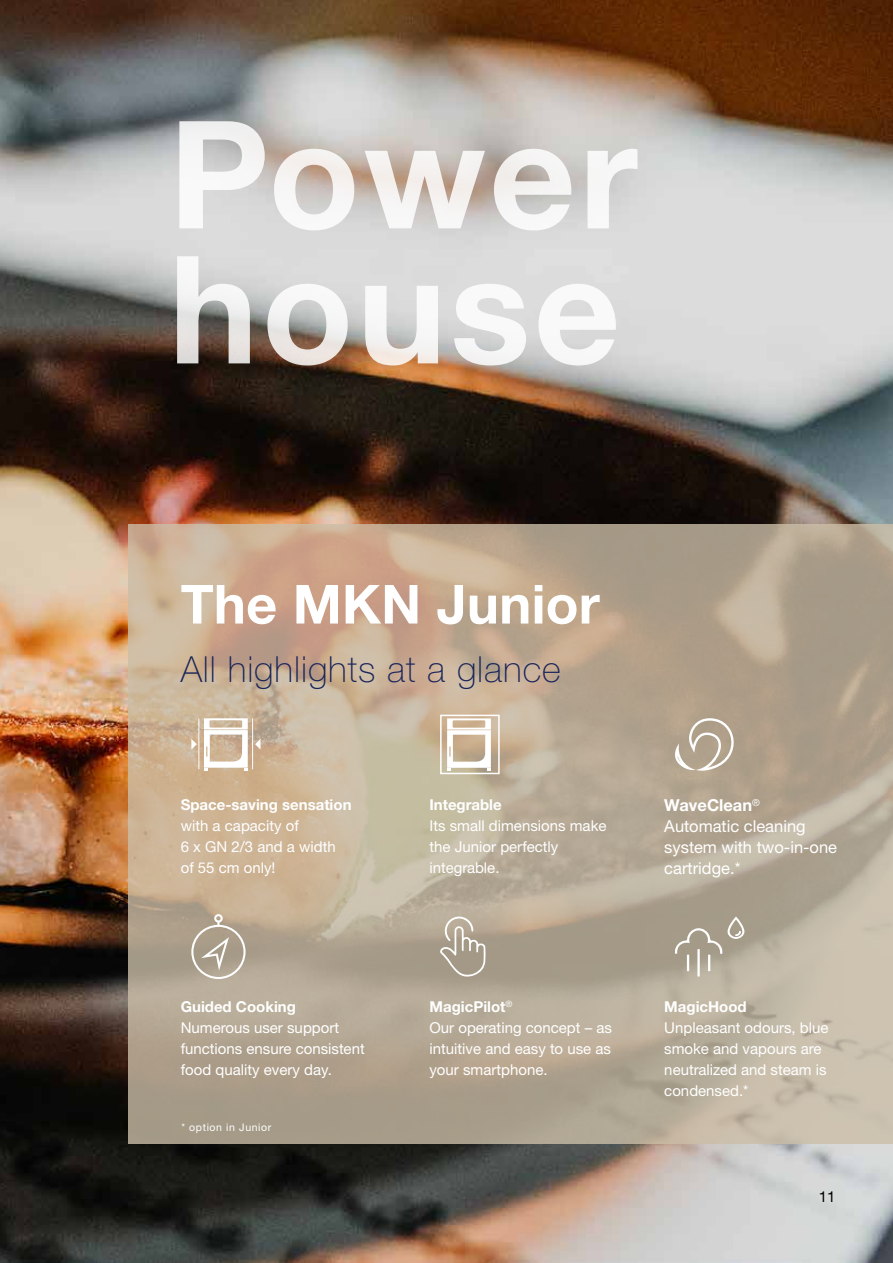
<style>
.page{position:relative;width:893px;height:1263px;background:#fff}
.page>*{position:absolute;margin:0;border:0;box-sizing:border-box;transform-origin:0 0}
.t1{font:700 150px/135px "Helvetica Neue LTW1 G";letter-spacing:.025em;color:#fff}
.t2{font:700 54px "Helvetica Neue LTW1 G";letter-spacing:.005em;color:#fff}
.t3{font:100 36px "Helvetica Neue LTW1 G";letter-spacing:.025em;color:#19255a}
.t4{font:16.5px/21px "Helvetica Neue LTW1 G";color:#fff}
.t5{font:15px/21px "Helvetica Neue LTW1 G";color:#fff}
.t6{font:700 15px "Helvetica Neue LTW1 G";color:#fff}
.t7{font:15px "Helvetica Neue LTW1 G";color:#000}
.t8{font:10.5px "Helvetica Neue LTW1 G";letter-spacing:.06em;color:#fff}
.s1{font-weight:700}
</style>
<div class="page">
<img style="left:0;top:0;width:893px;height:1263px">
<svg style="left:128px;top:525px;width:765px;height:619px;background:#baaa94"></svg>
<svg style="left:440px;top:916px;width:46px;height:62px;background:#b7ad9d"></svg>
<svg style="left:447px;top:718px;width:44px;height:53px"></svg>
<div style="left:440px;top:715px;width:60px;height:59px;border:2px solid #fff"></div>
<hr style="left:198px;top:718px;width:1px;height:51px;background:#fff">
<hr style="left:252px;top:718px;width:1px;height:51px;background:#fff">
<svg style="left:255px;top:739px;width:5px;height:11px"></svg>
<svg style="left:191px;top:739px;width:6px;height:11px"></svg>
<svg style="left:204px;top:718px;width:44px;height:52px"></svg>
<svg style="left:191px;top:914px;width:55px;height:65px;background:#b9ad9c"></svg>
<svg style="left:668px;top:718px;width:74px;height:53px;background:#bcae9c"></svg>
<svg style="left:675px;top:916px;width:69px;height:55px;background:#b0a797"></svg>
<hr style="left:697px;top:949px;width:3px;height:27px;background:#fff">
<h1 class="t1" style="left:169px;top:106px;width:470px">Power house</h1>
<h2 class="t2" style="left:181px;top:571px;width:421px">The MKN Junior</h2>
<h3 class="t3" style="left:181px;top:648px;width:382px">All highlights at a glance</h3>
<p class="t6" style="left:181px;top:795px;width:172px">Space-saving sensation</p>
<p class="t5" style="left:181px;top:815px;width:157px">with a capacity of<br>6 x GN 2/3 and a width of 55 cm only!</p>
<p class="t6" style="left:181px;top:998px;width:117px">Guided Cooking</p>
<p class="t5" style="left:181px;top:1017px;width:186px">Numerous user support functions ensure consistent food quality every day.</p>
<p class="t8" style="left:181px;top:1121px;width:92px">* option in Junior</p>
<p class="t6" style="left:429px;top:795px;width:74px">Integrable</p>
<p class="t5" style="left:429px;top:815px;width:178px">Its small dimensions make the Junior perfectly integrable.</p>
<p class="t5" style="left:429px;top:996px;width:184px"><span class="s1">MagicPilot</span><sup>®<br></sup>Our operating concept – as intuitive and easy to use as your smartphone.</p>
<p class="t4" style="left:664px;top:795px;width:174px"><span class="s1">WaveClean</span><sup>®<br></sup>Automatic cleaning system with two-in-one cartridge.*</p>
<p class="t6" style="left:664px;top:998px;width:84px">MagicHood</p>
<p class="t5" style="left:664px;top:1017px;width:166px">Unpleasant odours, blue smoke and vapours are neutralized and steam is condensed.*</p>
<p class="t7" style="left:819px;top:1188px;width:18px">11</p>
</div>
